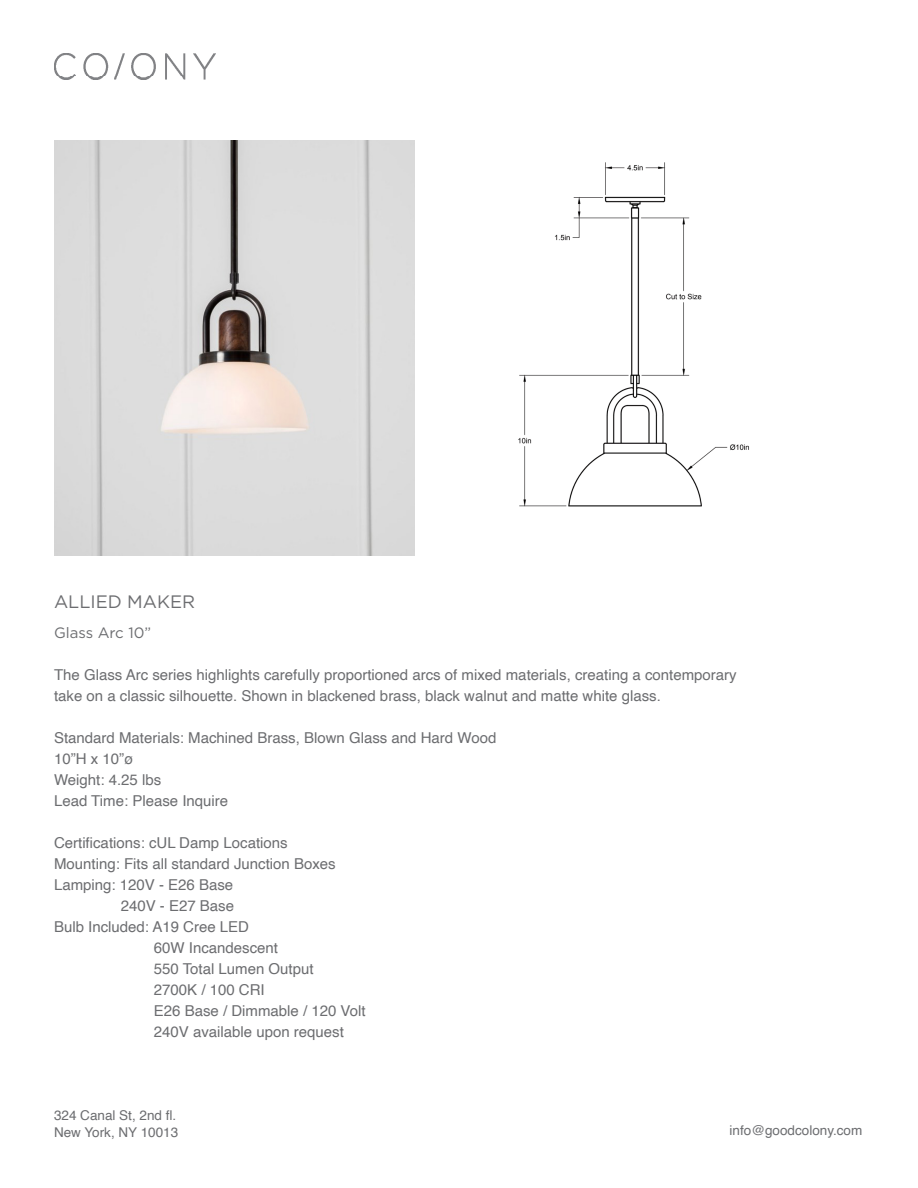
<style>
.page{position:relative;width:918px;height:1188px;background:#fff}
.page>*{position:absolute;margin:0;border:0;box-sizing:border-box;transform-origin:0 0}
.t1{font:18px "Gotham";color:#6c6d70}
.t2{font:15px/21px "Helvetica";color:#6c6d70}
.t3{font:15px "Gotham";color:#6c6d70}
.t4{font:13.5px "Helvetica";color:#6c6d70}
</style>
<div class="page">
<img style="left:54px;top:54px;width:162px;height:25px">
<img style="left:54px;top:140px;width:361px;height:415px">
<img style="left:518px;top:162px;width:231px;height:345px">
<p class="t1" style="left:54px;top:591px;width:143px">ALLIED MAKER</p>
<p class="t3" style="left:54px;top:623px;width:99px">Glass Arc 10”</p>
<p class="t2" style="left:54px;top:664px;width:684px">The Glass Arc series highlights carefully proportioned arcs of mixed materials, creating a contemporary take on a classic silhouette. Shown in blackened brass, black walnut and matte white glass.</p>
<p class="t2" style="left:54px;top:727px;width:444px">Standard Materials: Machined Brass, Blown Glass and Hard Wood</p>
<p class="t2" style="left:54px;top:748px;width:81px">10”H x 10”ø</p>
<p class="t2" style="left:54px;top:769px;width:109px">Weight: 4.25 lbs</p>
<p class="t2" style="left:54px;top:790px;width:176px">Lead Time: Please Inquire</p>
<p class="t2" style="left:54px;top:832px;width:235px">Certifications: cUL Damp Locations</p>
<p class="t2" style="left:54px;top:853px;width:283px">Mounting: Fits all standard Junction Boxes</p>
<p class="t2" style="left:54px;top:874px;width:181px">Lamping: 120V - E26 Base</p>
<p class="t2" style="left:121px;top:895px;width:115px">240V - E27 Base</p>
<p class="t2" style="left:54px;top:916px;width:197px">Bulb Included: A19 Cree LED</p>
<p class="t2" style="left:154px;top:937px;width:126px">60W Incandescent</p>
<p class="t2" style="left:154px;top:958px;width:161px">550 Total Lumen Output</p>
<p class="t2" style="left:154px;top:979px;width:112px">2700K / 100 CRI</p>
<p class="t2" style="left:154px;top:1000px;width:213px">E26 Base / Dimmable / 120 Volt</p>
<p class="t2" style="left:154px;top:1021px;width:192px">240V available upon request</p>
<p class="t4" style="left:54px;top:1105px;width:124px">324 Canal St, 2nd fl.</p>
<p class="t4" style="left:54px;top:1121px;width:126px">New York, NY 10013</p>
<p class="t4" style="left:730px;top:1120px;width:134px">info@goodcolony.com</p>
</div>
